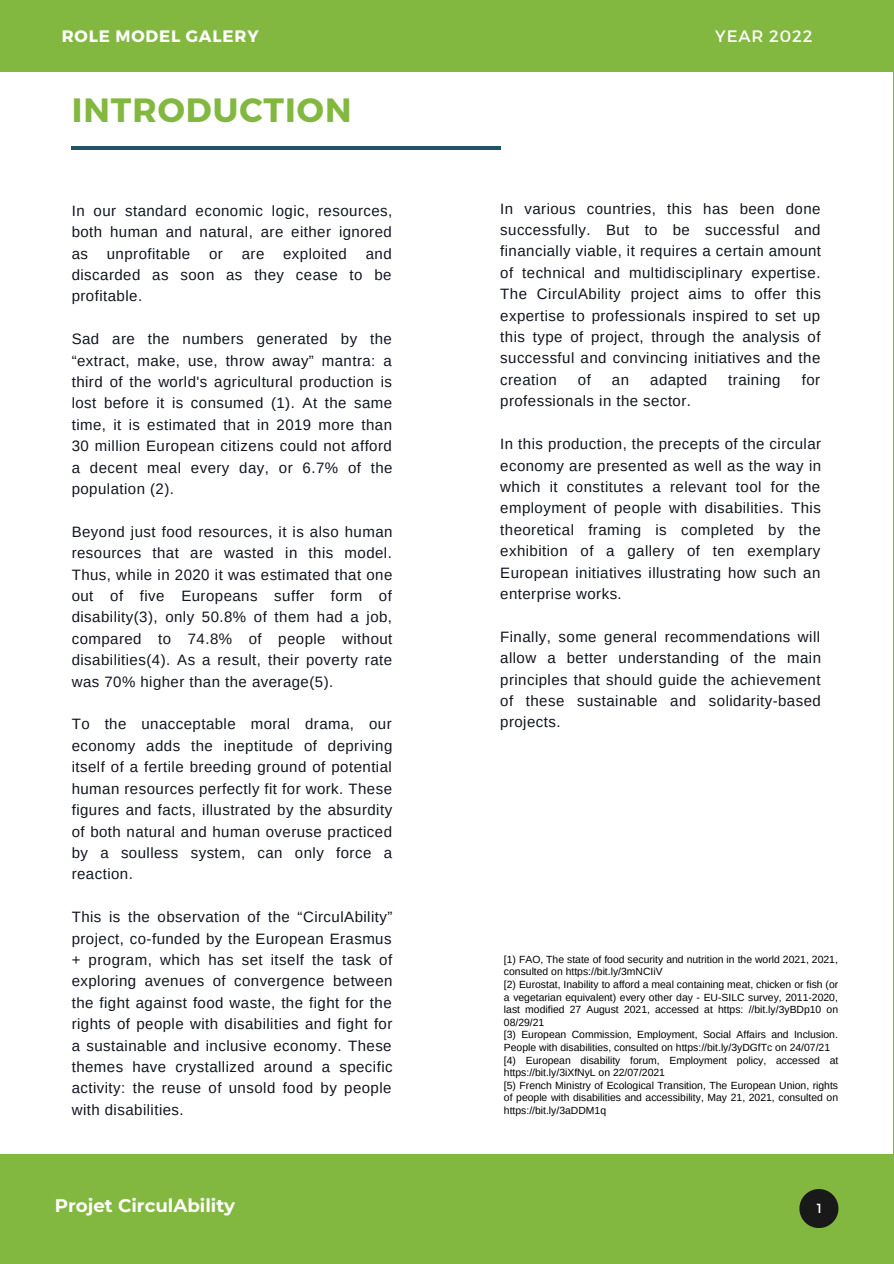
<style>
.page{position:relative;width:894px;height:1264px;background:#fff}
.page>*{position:absolute;margin:0;border:0;box-sizing:border-box;transform-origin:0 0}
.t1{font:700 33.6px "Montserrat";letter-spacing:.03em;color:#82b840}
.t2{font:700 18.15px "Montserrat";color:#fff}
.t3{font:700 16.5px "Montserrat";letter-spacing:.05em;color:#fff}
.t4{font:16.5px "Montserrat";letter-spacing:.05em;color:#fff}
.t5{font:15px/21.5px "Arimo";letter-spacing:.03em;color:#11151f;text-align:justify}
.t6{font:13.2px "Montserrat";color:#fff}
.t7{font:10.35px/12.6px "Arimo";color:#000}
</style>
<div class="page">
<hr style="left:71px;top:146px;width:429px;height:4px;background:#235465">
<div style="left:0;top:0;width:893px;height:71px;background:#82b840"></div>
<div style="left:0;top:1154px;width:893px;height:109px;background:#82b840"></div>
<svg style="left:799px;top:1189px;width:39px;height:38px"></svg>
<p class="t3" style="left:62px;top:25px;width:198px">ROLE MODEL GALERY</p>
<p class="t4" style="left:715px;top:25px;width:99px">YEAR 2022</p>
<h1 class="t1" style="left:72px;top:88px;width:281px">INTRODUCTION</h1>
<p class="t5" style="left:72px;top:200px;width:322px">In our standard economic logic, resources, both human and natural, are either ignored as</p>
<p class="t5" style="left:72px;top:243px;width:321px;text-indent:294px">and discarded as soon as they cease to be profitable.</p>
<p class="t5" style="left:72px;top:328px;width:322px">Sad are the numbers generated by the “extract, make, use, throw away” mantra: a third of the world's agricultural production is lost before it is consumed (1). At the same time, it is estimated that in 2019 more than 30 million European citizens could not afford a decent meal every day, or 6.7% of the population (2).</p>
<p class="t5" style="left:72px;top:521px;width:322px">Beyond just food resources, it is also human resources that are wasted in this model.<br>Thus, while in 2020 it was estimated that one out of five Europeans suffer form of disability(3), only 50.8% of them had a job, compared to 74.8% of people without disabilities(4). As a result, their poverty rate was 70% higher than the average(5).</p>
<p class="t5" style="left:72px;top:713px;width:322px">To the unacceptable moral drama, our economy adds the ineptitude of depriving itself of a fertile breeding ground of potential human resources perfectly fit for work. These figures and facts, illustrated by the absurdity of both natural and human overuse practiced by a soulless system, can only force a reaction.</p>
<p class="t5" style="left:72px;top:906px;width:322px">This is the observation of the “CirculAbility” project, co-funded by the European Erasmus + program, which has set itself the task of exploring avenues of convergence between the fight against food waste, the fight for the rights of people with disabilities and fight for a sustainable and inclusive economy. These themes have crystallized around a specific activity: the reuse of unsold food by people with disabilities.</p>
<p class="t5" style="left:107px;top:243px;width:85px">unprofitable</p>
<p class="t5" style="left:209px;top:243px;width:15px">or</p>
<p class="t5" style="left:242px;top:243px;width:24px">are</p>
<p class="t5" style="left:283px;top:243px;width:65px">exploited</p>
<p class="t5" style="left:500px;top:198px;width:322px">In various countries, this has been done successfully. But to be successful and financially viable, it requires a certain amount of technical and multidisciplinary expertise.<br>The CirculAbility project aims to offer this expertise to professionals inspired to set up this type of project, through the analysis of successful and convincing initiatives and the creation</p>
<p class="t5" style="left:577px;top:369px;width:14px">of</p>
<p class="t5" style="left:611px;top:369px;width:19px">an</p>
<p class="t5" style="left:650px;top:369px;width:58px">adapted</p>
<p class="t5" style="left:728px;top:369px;width:54px">training</p>
<p class="t5" style="left:801px;top:369px;width:20px">for</p>
<p class="t5" style="left:500px;top:390px;width:192px">professionals in the sector.</p>
<p class="t5" style="left:500px;top:433px;width:322px">In this production, the precepts of the circular economy are presented as well as the way in which it constitutes a relevant tool for the employment of people with disabilities. This theoretical framing is completed by the exhibition of a gallery of ten exemplary European initiatives illustrating how such an enterprise works.</p>
<p class="t5" style="left:500px;top:625px;width:322px">Finally, some general recommendations will allow a better understanding of the main principles that should guide the achievement of these sustainable and solidarity-based projects.</p>
<p class="t7" style="left:504px;top:952px;width:336px">[1) FAO, The state of food security and nutrition in the world 2021, 2021, consulted on https://bit.ly/3mNCIiV<br>[2) Eurostat, Inability to afford a meal containing meat, chicken or fish (or a vegetarian equivalent) every other day - EU-SILC survey, 2011-2020, last modified 27 August 2021, accessed at https: //bit.ly/3yBDp10 on 08/29/21<br>[3) European Commission, Employment, Social Affairs and Inclusion.<br>People with disabilities, consulted on https://bit.ly/3yDGfTc on 24/07/21 [4) European disability forum, Employment policy, accessed at https://bit.ly/3iXfNyL on 22/07/2021<br>[5) French Ministry of Ecological Transition, The European Union, rights of people with disabilities and accessibility, May 21, 2021, consulted on https://bit.ly/3aDDM1q</p>
<p class="t2" style="left:55px;top:1194px;width:182px">Projet CirculAbility</p>
<p class="t6" style="left:816px;top:1199px;width:7px">1</p>
</div>
